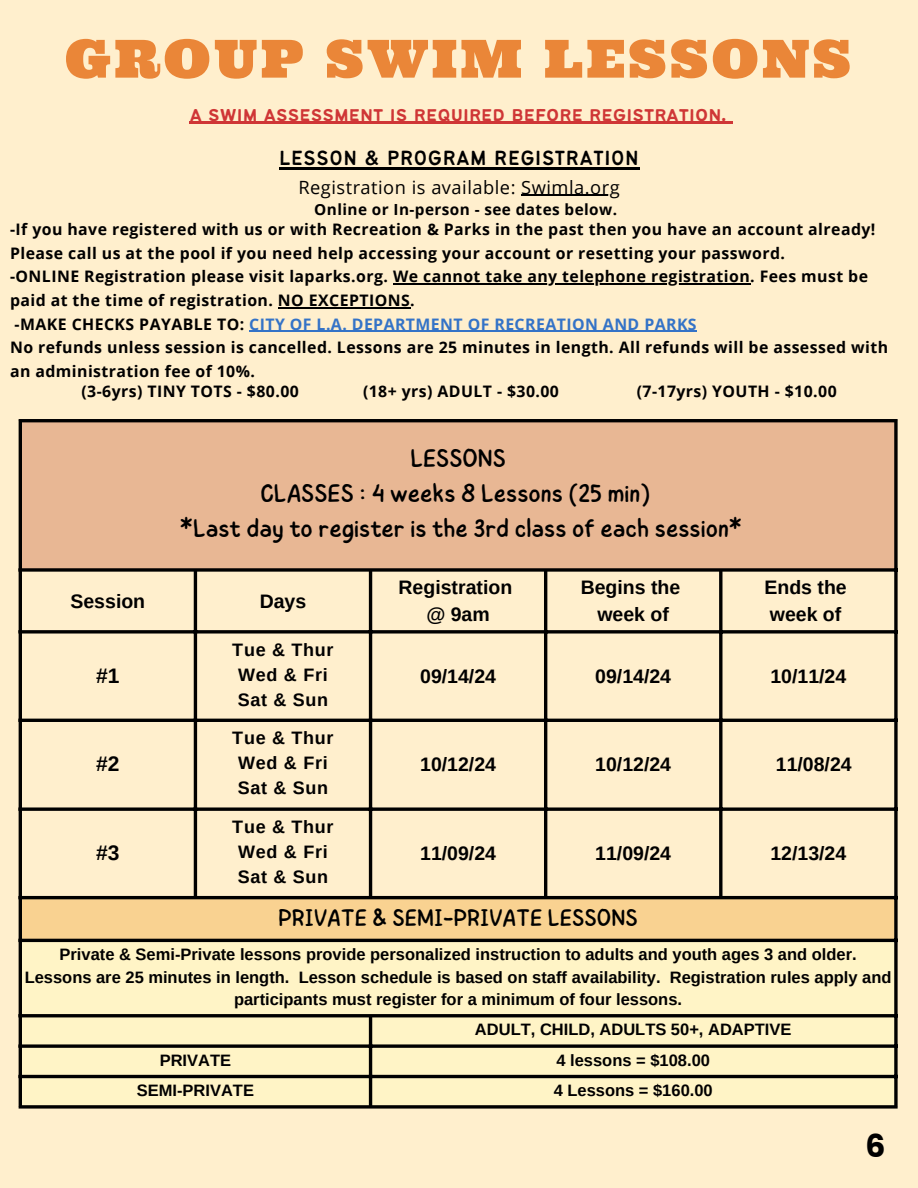
<style>
.page{position:relative;width:918px;height:1188px;background:#ffefcd}
.page>*{position:absolute;margin:0;border:0;box-sizing:border-box;transform-origin:0 0}
.t1{font:52.5px "Ultra";letter-spacing:.06em;color:#ea8638}
.t2{font:31.5px "Poppins";color:#000}
.t3{font:25.5px/34.8px "Childos Arabic";color:#000;text-align:center}
.t4{font:24px "Childos Arabic";color:#000}
.t5{font:22.65px "Bantayog";letter-spacing:.025em;color:#000}
.t6{font:22.5px "Bantayog";color:#cf3636}
.t7{font:700 21px "Arimo";color:#000}
.t8{font:700 19.5px "Arimo";color:#000}
.t9{font:18.3px "Open Sans";letter-spacing:.025em;color:#000}
.t10{font:700 18px "Arimo";letter-spacing:.04em;color:#000}
.t11{font:700 16.5px/22.5px "Arimo";color:#000;text-align:center}
.t12{font:700 15.9px/23.7px "Open Sans";letter-spacing:.025em;color:#000}
.t13{font:700 15.3px "Open Sans";letter-spacing:.025em;color:#000}
.s1{color:#3473c7}
</style>
<div class="page">
<div style="left:20px;top:420px;width:876px;height:150px;background:#e8b794"></div>
<div style="left:20px;top:897px;width:876px;height:44px;background:#f9d291"></div>
<svg style="left:22px;top:942px;width:872px;height:163px"></svg>
<hr style="left:19px;top:422px;width:3px;height:683px;background:#000">
<hr style="left:194px;top:572px;width:3px;height:324px;background:#000">
<hr style="left:369px;top:572px;width:3px;height:324px;background:#000">
<hr style="left:369px;top:1017px;width:3px;height:88px;background:#000">
<hr style="left:544px;top:572px;width:3px;height:324px;background:#000">
<hr style="left:719px;top:572px;width:3px;height:324px;background:#000">
<svg style="left:894px;top:422px;width:4px;height:683px;fill:#000"></svg>
<hr style="left:19px;top:419px;width:879px;height:3px;background:#000">
<svg style="left:22px;top:568px;width:876px;height:4px;fill:#000"></svg>
<svg style="left:22px;top:630px;width:876px;height:4px;fill:#000"></svg>
<hr style="left:19px;top:719px;width:879px;height:3px;background:#000">
<svg style="left:22px;top:807px;width:876px;height:4px;fill:#000"></svg>
<hr style="left:19px;top:896px;width:879px;height:3px;background:#000">
<hr style="left:19px;top:939px;width:879px;height:3px;background:#000">
<hr style="left:19px;top:1014px;width:879px;height:3px;background:#000">
<svg style="left:22px;top:1044px;width:876px;height:4px;fill:#000"></svg>
<hr style="left:19px;top:1075px;width:879px;height:3px;background:#000">
<svg style="left:19px;top:1105px;width:879px;height:4px;fill:#000"></svg>
<hr style="left:279px;top:168px;width:360px;height:2px;background:#000">
<hr style="left:521px;top:195px;width:99px;height:1px;background:#000">
<hr style="left:393px;top:284px;width:357px;height:1px;background:#000">
<hr style="left:278px;top:307px;width:132px;height:1px;background:#000">
<hr style="left:249px;top:331px;width:448px;height:1px;background:#3473c7">
<hr style="left:190px;top:122px;width:536px;height:2px;background:#cf3636">
<svg style="left:726px;top:122px;width:7px;height:2px"></svg>
<p class="t1" style="left:65px;top:25px;width:787px">GROUP SWIM LESSONS</p>
<p class="t6" style="left:190px;top:105px;width:538px">a swim assessment is required before registration.</p>
<h3 class="t5" style="left:279px;top:149px;width:361px">LESSON &amp; PROGRAM REGISTRATION</h3>
<p class="t9" style="left:298px;top:174px;width:323px">Registration is available: Swimla.org</p>
<p class="t13" style="left:314px;top:199px;width:304px">Online or In-person - see dates below.</p>
<p class="t12" style="left:10px;top:217px;width:880px">-If you have registered with us or with Recreation &amp; Parks in the past then you have an account already!<br>Please call us at the pool if you need help accessing your account or resetting your password.<br>-ONLINE Registration please visit laparks.org. We cannot take any telephone registration. Fees must be paid at the time of registration. NO EXCEPTIONS.<br>-MAKE CHECKS PAYABLE TO: <span class="s1">CITY OF L.A. DEPARTMENT OF RECREATION AND PARKS<br></span>No refunds unless session is cancelled. Lessons are 25 minutes in length. All refunds will be assessed with an administration fee of 10%.</p>
<p class="t12" style="left:81px;top:379px;width:219px">(3-6yrs) TINY TOTS - $80.00</p>
<p class="t12" style="left:363px;top:379px;width:197px">(18+ yrs) ADULT - $30.00</p>
<p class="t12" style="left:637px;top:379px;width:202px">(7-17yrs) YOUTH - $10.00</p>
<h3 class="t3" style="left:180px;top:442px;width:564px">LESSONS<br>CLASSES : 4 weeks 8 Lessons (25 min)<br>*Last day to register is the 3rd class of each session*</h3>
<h2 class="t8" style="left:70px;top:590px;width:76px">Session</h2>
<p class="t8" style="left:260px;top:590px;width:48px">Days</p>
<p class="t8" style="left:399px;top:577px;width:115px">Registration</p>
<p class="t8" style="left:426px;top:604px;width:65px">@ 9am</p>
<p class="t8" style="left:581px;top:577px;width:101px">Begins the</p>
<p class="t8" style="left:597px;top:604px;width:73px">week of</p>
<p class="t8" style="left:764px;top:577px;width:84px">Ends the</p>
<p class="t8" style="left:770px;top:604px;width:73px">week of</p>
<p class="t7" style="left:96px;top:664px;width:25px">#1</p>
<p class="t10" style="left:232px;top:640px;width:103px">Tue &amp; Thur</p>
<p class="t10" style="left:238px;top:664px;width:91px">Wed &amp; Fri</p>
<p class="t10" style="left:238px;top:689px;width:92px">Sat &amp; Sun</p>
<p class="t8" style="left:420px;top:665px;width:77px">09/14/24</p>
<p class="t8" style="left:595px;top:665px;width:77px">09/14/24</p>
<p class="t8" style="left:770px;top:665px;width:77px">10/11/24</p>
<p class="t7" style="left:96px;top:752px;width:25px">#2</p>
<p class="t10" style="left:232px;top:728px;width:103px">Tue &amp; Thur</p>
<p class="t10" style="left:238px;top:753px;width:91px">Wed &amp; Fri</p>
<p class="t10" style="left:238px;top:778px;width:92px">Sat &amp; Sun</p>
<p class="t8" style="left:420px;top:754px;width:77px">10/12/24</p>
<p class="t8" style="left:595px;top:754px;width:77px">10/12/24</p>
<p class="t8" style="left:776px;top:754px;width:77px">11/08/24</p>
<p class="t7" style="left:96px;top:841px;width:25px">#3</p>
<p class="t10" style="left:232px;top:817px;width:103px">Tue &amp; Thur</p>
<p class="t10" style="left:238px;top:842px;width:91px">Wed &amp; Fri</p>
<p class="t10" style="left:238px;top:867px;width:92px">Sat &amp; Sun</p>
<p class="t8" style="left:420px;top:843px;width:77px">11/09/24</p>
<p class="t8" style="left:595px;top:843px;width:77px">11/09/24</p>
<p class="t8" style="left:770px;top:843px;width:77px">12/13/24</p>
<p class="t4" style="left:279px;top:901px;width:361px">PRIVATE &amp; SEMI-PRIVATE LESSONS</p>
<p class="t11" style="left:25px;top:943px;width:868px">Private &amp; Semi-Private lessons provide personalized instruction to adults and youth ages 3 and older.<br>Lessons are 25 minutes in length. Lesson schedule is based on staff availability. Registration rules apply and participants must register for a minimum of four lessons.</p>
<p class="t11" style="left:475px;top:1018px;width:318px">ADULT, CHILD, ADULTS 50+, ADAPTIVE</p>
<p class="t11" style="left:160px;top:1049px;width:73px">PRIVATE</p>
<p class="t11" style="left:556px;top:1049px;width:155px">4 lessons = $108.00</p>
<p class="t11" style="left:137px;top:1079px;width:119px">SEMI-PRIVATE</p>
<p class="t11" style="left:554px;top:1079px;width:161px">4 Lessons = $160.00</p>
<h1 class="t2" style="left:865px;top:1128px;width:22px">6</h1>
</div>
